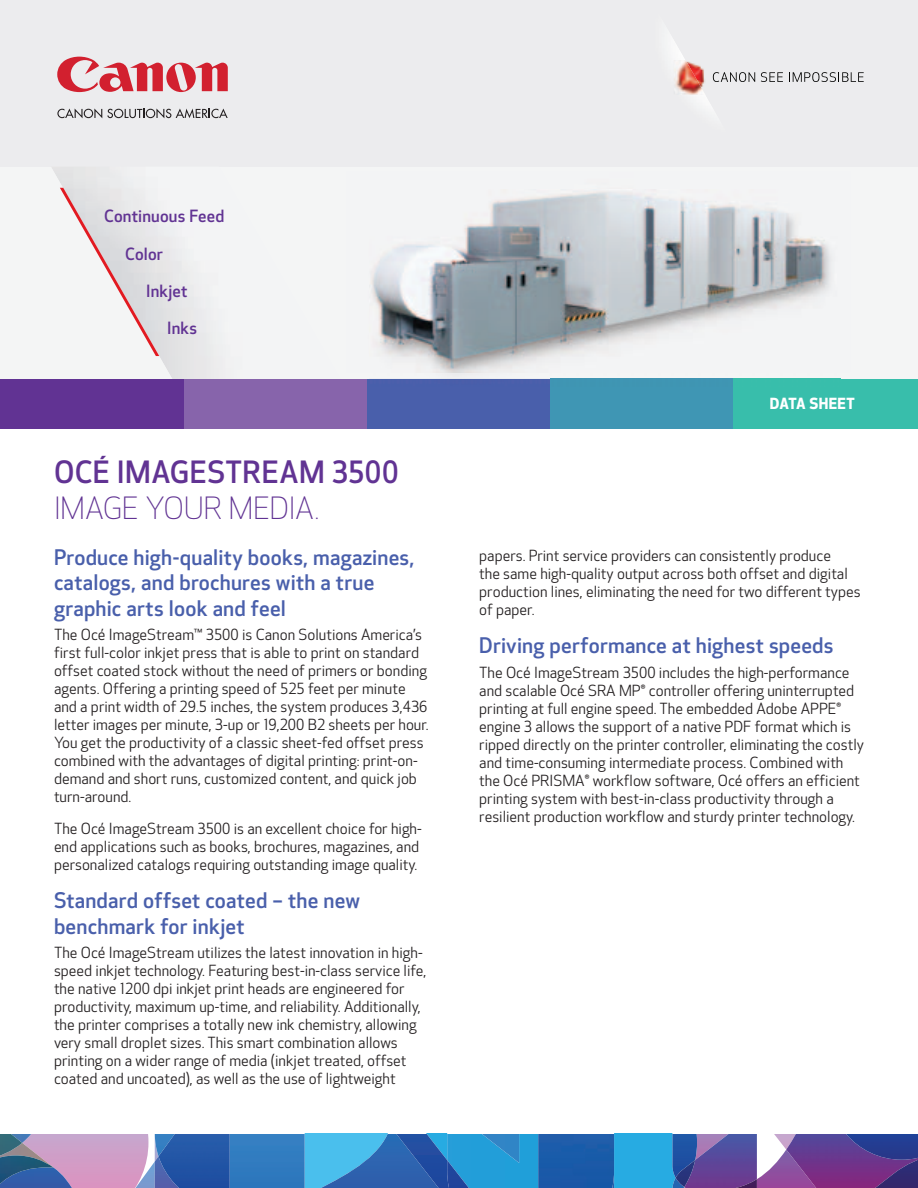
<style>
.page{position:relative;width:918px;height:1188px;background:#fff}
.page>*{position:absolute;margin:0;border:0;box-sizing:border-box;transform-origin:0 0}
.t1{font:500 30px "Optic Sans 301";letter-spacing:.015em;color:#613393}
.t2{font:300 30px "Optic Sans 101";color:#613393}
.t3{font:500 21px/25.2px "Optic Sans 301";letter-spacing:.01em;color:#495fab}
.t4{font:500 16.5px "Optic Sans 301";letter-spacing:.01em;color:#613393}
.t5{font:15px/18px "Optic Sans 201";color:#231f20}
.t6{font:700 15px "Optic Sans 401";letter-spacing:.025em;color:#fff}
</style>
<div class="page">
<div style="left:0;top:0;width:918px;height:405px;background:#f4f5f5"></div>
<div style="left:0;top:0;width:918px;height:166px;background:#ececee"></div>
<svg style="left:57px;top:108px;width:171px;height:10px"></svg>
<svg style="left:57px;top:57px;width:171px;height:35px"></svg>
<img style="left:671px;top:37px;width:42px;height:72px">
<img style="left:706px;top:60px;width:3px;height:35px">
<img style="left:674px;top:60px;width:32px;height:35px">
<svg style="left:713px;top:72px;width:42px;height:10px"></svg>
<svg style="left:761px;top:72px;width:22px;height:10px"></svg>
<svg style="left:789px;top:72px;width:75px;height:10px"></svg>
<div style="left:0;top:379px;width:184px;height:50px;background:#613393"></div>
<div style="left:184px;top:379px;width:183px;height:50px;background:#8764ab"></div>
<div style="left:367px;top:379px;width:184px;height:50px;background:#495fab"></div>
<div style="left:551px;top:379px;width:183px;height:50px;background:#3f96b4"></div>
<div style="left:734px;top:379px;width:184px;height:50px;background:#38beab"></div>
<img style="left:550px;top:379px;width:184px;height:7px">
<img style="left:371px;top:192px;width:460px;height:180px">
<svg style="left:60px;top:188px;width:99px;height:168px"></svg>
<img style="left:0;top:1134px;width:22px;height:21px">
<img style="left:0;top:1155px;width:22px;height:33px">
<svg style="left:22px;top:1134px;width:662px;height:54px"></svg>
<img style="left:684px;top:1134px;width:73px;height:54px">
<img style="left:676px;top:1160px;width:19px;height:27px">
<svg style="left:757px;top:1134px;width:29px;height:54px"></svg>
<img style="left:786px;top:1134px;width:72px;height:54px">
<img style="left:846px;top:1134px;width:72px;height:26px">
<img style="left:686px;top:1179px;width:71px;height:9px">
<img style="left:858px;top:1156px;width:60px;height:32px">
<p class="t4" style="left:104px;top:210px;width:122px">Continuous Feed</p>
<p class="t4" style="left:125px;top:247px;width:39px">Color</p>
<p class="t4" style="left:146px;top:284px;width:43px">Inkjet</p>
<p class="t4" style="left:167px;top:321px;width:31px">Inks</p>
<h1 class="t1" style="left:54px;top:460px;width:346px">OCÉ IMAGESTREAM 3500</h1>
<h1 class="t2" style="left:54px;top:496px;width:267px">IMAGE YOUR MEDIA.</h1>
<h2 class="t3" style="left:54px;top:547px;width:362px">Produce high-quality books, magazines, catalogs, and brochures with a true graphic arts look and feel</h2>
<p class="t5" style="left:54px;top:628px;width:376px">The Océ ImageStream™ 3500 is Canon Solutions America’s first full-color inkjet press that is able to print on standard offset coated stock without the need of primers or bonding agents. Offering a printing speed of 525 feet per minute and a print width of 29.5 inches, the system produces 3,436 letter images per minute, 3-up or 19,200 B2 sheets per hour.<br>You get the productivity of a classic sheet-fed offset press combined with the advantages of digital printing: print-on&shy;demand and short runs, customized content, and quick job turn-around.</p>
<p class="t5" style="left:54px;top:821px;width:369px">The Océ ImageStream 3500 is an excellent choice for high&shy;end applications such as books, brochures, magazines, and personalized catalogs requiring outstanding image quality.</p>
<h2 class="t3" style="left:54px;top:891px;width:308px">Standard offset coated – the new benchmark for inkjet</h2>
<p class="t5" style="left:54px;top:946px;width:374px">The Océ ImageStream utilizes the latest innovation in high&shy;speed inkjet technology. Featuring best-in-class service life, the native 1200 dpi inkjet print heads are engineered for productivity, maximum up-time, and reliability. Additionally, the printer comprises a totally new ink chemistry, allowing very small droplet sizes. This smart combination allows printing on a wider range of media (inkjet treated, offset coated and uncoated), as well as the use of lightweight</p>
<p class="t6" style="left:770px;top:395px;width:86px">DATA SHEET</p>
<p class="t5" style="left:479px;top:548px;width:383px">papers. Print service providers can consistently produce<br>the same high-quality output across both offset and digital production lines, eliminating the need for two different types of paper.</p>
<h2 class="t3" style="left:479px;top:636px;width:356px">Driving performance at highest speeds</h2>
<p class="t5" style="left:479px;top:665px;width:386px">The Océ ImageStream 3500 includes the high-performance and scalable Océ SRA MP® controller offering uninterrupted printing at full engine speed. The embedded Adobe APPE® engine 3 allows the support of a native PDF format which is ripped directly on the printer controller, eliminating the costly and time-consuming intermediate process. Combined with the Océ PRISMA® workflow software, Océ offers an efficient printing system with best-in-class productivity through a resilient production workflow and sturdy printer technology.</p>
</div>
